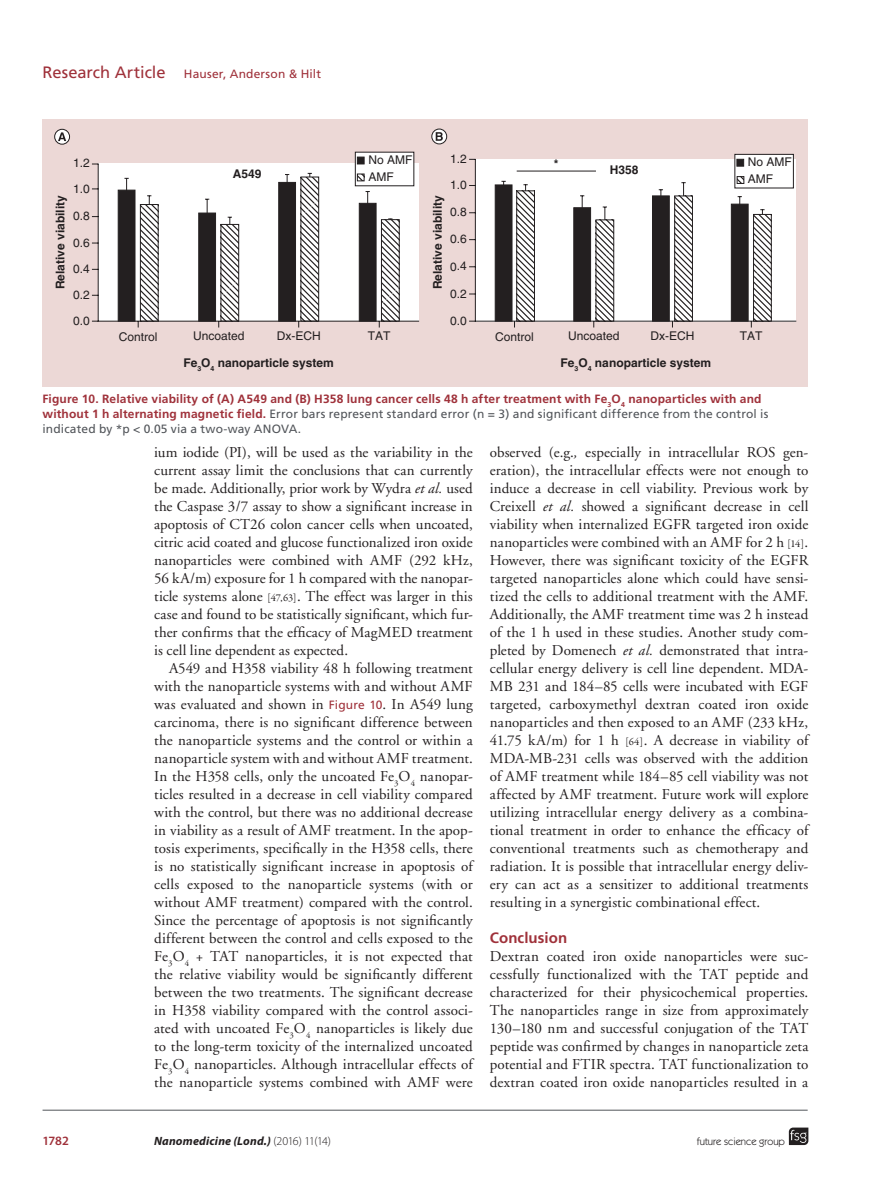
<style>
.page{position:relative;width:885px;height:1191px;background:#fff}
.page>*{position:absolute;margin:0;border:0;box-sizing:border-box;transform-origin:0 0}
.t1{font:15px/18px "Adobe Garamond";letter-spacing:.005em;color:#231f20;text-align:justify}
.t2{font:700 15px "Frutiger 65";letter-spacing:.005em;color:#9f313a}
.t3{font:600 12.75px "Myriad Pro";color:#9f313a}
.t4{font:12px/15px "Frutiger";letter-spacing:.01em;color:#52555a}
.t5{font:700 12px "Frutiger 65";letter-spacing:.015em;color:#9f313a}
.t6{font:12px/17px "Helvetica LT Std";color:#231f20}
.t7{font:700 12px "Helvetica LT Std";color:#231f20}
.t8{font:12px "Frutiger";letter-spacing:.015em;color:#9f313a}
.t9{font:italic 700 12px "Myriad Pro";letter-spacing:.015em;color:#231f20}
.t10{font:10.5px "Itc Kabel";color:#231f20}
.s1{font-size:16.5px}
.s2{font-family:"Frutiger 65";font-weight:700;color:#9f313a}
.s3{font-style:italic}
.s4{font-family:"Garamond Premr Pro";font-size:10.5px}
.s5{font-family:"Frutiger";font-size:12px;color:#9f313a}
.s6{font-weight:300;font-style:normal}
</style>
<div class="page">
<div style="left:43px;top:119px;width:765px;height:268px;background:#ecd8d6"></div>
<svg style="left:91px;top:163px;width:264px;height:165px"></svg>
<div style="left:118px;top:190px;width:17px;height:131px;background:#231f20;border:1px solid #231f20"></div>
<svg style="left:140px;top:173px;width:216px;height:149px;background:#d8d7d7"></svg>
<div style="left:278px;top:182px;width:18px;height:139px;background:#231f20;border:1px solid #231f20"></div>
<svg style="left:302px;top:179px;width:15px;height:140px;background:#c2c0c1"></svg>
<div style="left:300px;top:177px;width:19px;height:144px;border:1px solid #231f20"></div>
<div style="left:355px;top:152px;width:59px;height:34px;background:#fff;border:1px solid #231f20"></div>
<div style="left:357px;top:157px;width:7px;height:7px;background:#2a2627"></div>
<svg style="left:356px;top:158px;width:441px;height:170px"></svg>
<div style="left:495px;top:184px;width:17px;height:137px;background:#231f20;border:1px solid #231f20"></div>
<svg style="left:516px;top:182px;width:256px;height:140px;background:#cdcccc"></svg>
<div style="left:652px;top:195px;width:17px;height:126px;background:#231f20"></div>
<svg style="left:676px;top:198px;width:14px;height:121px;background:#c1c0c1"></svg>
<div style="left:674px;top:196px;width:18px;height:125px;border:1px solid #231f20"></div>
<div style="left:734px;top:154px;width:59px;height:34px;background:#fff;border:1px solid #231f20"></div>
<div style="left:736px;top:159px;width:8px;height:7px;background:#231f20;border:1px solid #231f20"></div>
<svg style="left:55px;top:129px;width:15px;height:15px"></svg>
<div style="left:54px;top:129px;width:16px;height:16px;border:1px solid #231f20;border-radius:50%"></div>
<svg style="left:58px;top:132px;width:8px;height:9px"></svg>
<svg style="left:432px;top:129px;width:14px;height:15px"></svg>
<div style="left:431px;top:129px;width:16px;height:15px;border:1px solid #231f20;border-radius:50%"></div>
<svg style="left:435px;top:132px;width:8px;height:9px"></svg>
<hr style="left:516px;top:171px;width:80px;height:1px;background:#231f20">
<svg style="left:736px;top:176px;width:8px;height:8px"></svg>
<svg style="left:788px;top:1127px;width:20px;height:18px"></svg>
<hr style="left:43px;top:1109px;width:764px;height:1px;background:#52555a">
<svg style="left:450px;top:262px;width:16px;height:9px"></svg>
<p class="t8" style="left:43px;top:67px;width:280px"><span class="s1">Research Article</span> Hauser, Anderson &amp; Hilt</p>
<p class="t6" style="left:73px;top:154px;width:18px">1.2</p>
<p class="t6" style="left:368px;top:151px;width:46px">No AMF<br>AMF</p>
<p class="t7" style="left:233px;top:166px;width:30px">A549</p>
<p class="t6" style="left:73px;top:180px;width:18px">1.0</p>
<p class="t6" style="left:450px;top:150px;width:18px">1.2</p>
<p class="t6" style="left:747px;top:154px;width:46px">No AMF<br>AMF</p>
<p class="t7" style="left:553px;top:157px;width:6px">*</p>
<p class="t7" style="left:610px;top:162px;width:30px">H358</p>
<p class="t6" style="left:450px;top:176px;width:18px">1.0</p>
<p class="t7" style="left:53px;top:289px;width:96px;rotate:-90deg">Relative viability</p>
<p class="t6" style="left:73px;top:207px;width:18px">0.8</p>
<p class="t6" style="left:73px;top:234px;width:18px">0.6</p>
<p class="t6" style="left:73px;top:286px;width:18px">0.2</p>
<p class="t7" style="left:430px;top:289px;width:96px;rotate:-90deg">Relative viability</p>
<p class="t6" style="left:450px;top:204px;width:18px">0.8</p>
<p class="t6" style="left:450px;top:230px;width:18px">0.6</p>
<p class="t6" style="left:450px;top:285px;width:18px">0.2</p>
<p class="t6" style="left:73px;top:312px;width:18px">0.0</p>
<p class="t6" style="left:450px;top:312px;width:18px">0.0</p>
<p class="t6" style="left:119px;top:328px;width:40px">Control</p>
<p class="t6" style="left:193px;top:327px;width:53px">Uncoated</p>
<p class="t6" style="left:277px;top:327px;width:45px">Dx-ECH</p>
<p class="t6" style="left:368px;top:327px;width:24px">TAT</p>
<p class="t6" style="left:495px;top:328px;width:40px">Control</p>
<p class="t6" style="left:568px;top:327px;width:53px">Uncoated</p>
<p class="t6" style="left:650px;top:327px;width:45px">Dx-ECH</p>
<p class="t6" style="left:739px;top:327px;width:24px">TAT</p>
<p class="t7" style="left:183px;top:355px;width:152px">Fe<sub>3</sub>O<sub>4</sub> nanoparticle system</p>
<p class="t7" style="left:560px;top:355px;width:152px">Fe<sub>3</sub>O<sub>4</sub> nanoparticle system</p>
<p class="t5" style="left:43px;top:392px;width:720px">Figure 10. Relative viability of (A) A549 and (B) H358 lung cancer cells 48 h after treatment with Fe<sub>3</sub>O<sub>4</sub> nanoparticles with and</p>
<p class="t4" style="left:43px;top:406px;width:727px"><span class="s2">without 1 h alternating magnetic field.</span> Error bars represent standard error (n = 3) and significant difference from the control is indicated by *p &lt; 0.05 via a two-way ANOVA.</p>
<p class="t1" style="left:154px;top:443px;width:320px">ium iodide (PI), will be used as the variability in the current assay limit the conclusions that can currently be made. Additionally, prior work by Wydra <span class="s3">et al.</span> used the Caspase 3/7 assay to show a significant increase in apoptosis of CT26 colon cancer cells when uncoated, citric acid coated and glucose functionalized iron oxide nanoparticles were combined with AMF (292 kHz, 56 kA/m) exposure for 1 h compared with the nanopar&shy;ticle systems alone <span class="s4">[47,63]</span>. The effect was larger in this case and found to be statistically significant, which fur&shy;ther confirms that the efficacy of MagMED treatment is cell line dependent as expected.</p>
<p class="t1" style="left:154px;top:659px;width:320px;text-indent:15px">A549 and H358 viability 48 h following treatment with the nanoparticle systems with and without AMF was evaluated and shown in <span class="s5">Figure 10</span>. In A549 lung carcinoma, there is no significant difference between the nanoparticle systems and the control or within a nanoparticle system with and without AMF treatment.<br>In the H358 cells, only the uncoated Fe<sub>3</sub>O<sub>4</sub> nanopar&shy;ticles resulted in a decrease in cell viability compared with the control, but there was no additional decrease in viability as a result of AMF treatment. In the apop&shy;tosis experiments, specifically in the H358 cells, there is no statistically significant increase in apoptosis of cells exposed to the nanoparticle systems (with or without AMF treatment) compared with the control.<br>Since the percentage of apoptosis is not significantly different between the control and cells exposed to the Fe<sub>3</sub>O<sub>4</sub> + TAT nanoparticles, it is not expected that the relative viability would be significantly different between the two treatments. The significant decrease in H358 viability compared with the control associ&shy;ated with uncoated Fe<sub>3</sub>O<sub>4</sub> nanoparticles is likely due to the long-term toxicity of the internalized uncoated Fe<sub>3</sub>O<sub>4</sub> nanoparticles. Although intracellular effects of the nanoparticle systems combined with AMF were</p>
<p class="t1" style="left:490px;top:443px;width:320px">observed (e.g.<span class="s3">,</span> especially in intracellular ROS gen&shy;eration), the intracellular effects were not enough to induce a decrease in cell viability. Previous work by Creixell <span class="s3">et al.</span> showed a significant decrease in cell viability when internalized EGFR targeted iron oxide nanoparticles were combined with an AMF for 2 h <span class="s4">[14]</span>.<br>However, there was significant toxicity of the EGFR targeted nanoparticles alone which could have sensi&shy;tized the cells to additional treatment with the AMF.<br>Additionally, the AMF treatment time was 2 h instead of the 1 h used in these studies. Another study com&shy;pleted by Domenech <span class="s3">et al.</span> demonstrated that intra&shy;cellular energy delivery is cell line dependent. MDA-MB 231 and 184–85 cells were incubated with EGF targeted, carboxymethyl dextran coated iron oxide nanoparticles and then exposed to an AMF (233 kHz, 41.75 kA/m) for 1 h <span class="s4">[64]</span>. A decrease in viability of MDA-MB-231 cells was observed with the addition of AMF treatment while 184–85 cell viability was not affected by AMF treatment. Future work will explore utilizing intracellular energy delivery as a combina&shy;tional treatment in order to enhance the efficacy of conventional treatments such as chemotherapy and radiation. It is possible that intracellular energy deliv&shy;ery can act as a sensitizer to additional treatments resulting in a synergistic combinational effect.</p>
<p class="t2" style="left:490px;top:928px;width:79px">Conclusion</p>
<p class="t1" style="left:490px;top:947px;width:320px">Dextran coated iron oxide nanoparticles were suc&shy;cessfully functionalized with the TAT peptide and characterized for their physicochemical properties.<br>The nanoparticles range in size from approximately 130–180 nm and successful conjugation of the TAT peptide was confirmed by changes in nanoparticle zeta potential and FTIR spectra. TAT functionalization to dextran coated iron oxide nanoparticles resulted in a</p>
<p class="t3" style="left:43px;top:1132px;width:28px">1782</p>
<p class="t9" style="left:154px;top:1132px;width:178px">Nanomedicine (Lond.) <span class="s6">(2016) 11(14)</span></p>
<p class="t10" style="left:696px;top:1135px;width:90px">future science group</p>
</div>
